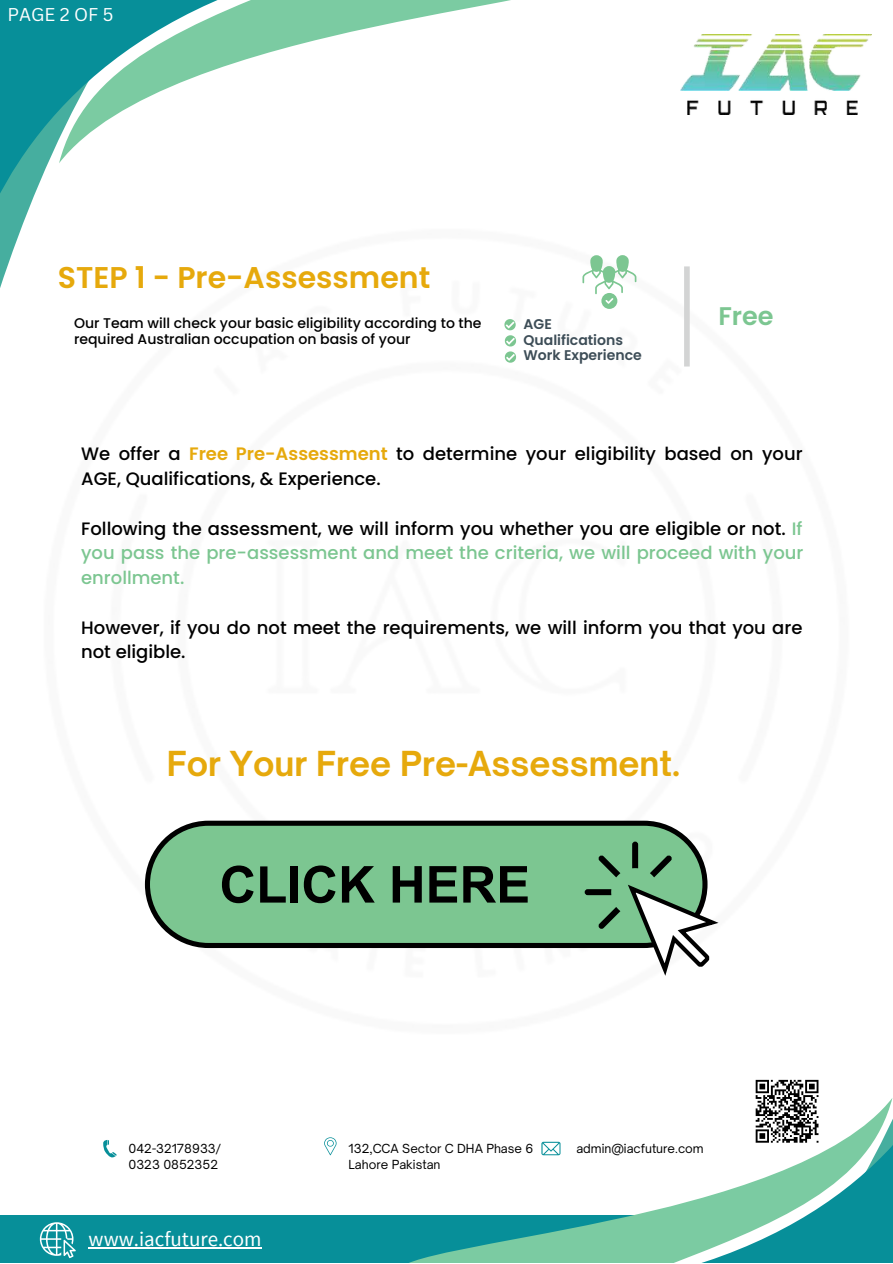
<style>
.page{position:relative;width:893px;height:1264px;background:#fff}
.page>*{position:absolute;margin:0;border:0;box-sizing:border-box;transform-origin:0 0}
.t1{font:700 33px "Open Sauce One";color:#e6a90c}
.t2{font:600 30px "Poppins";color:#e6a90c}
.t3{font:600 25.5px "Poppins";color:#7cc691}
.t4{font:21px "Source Sans Pro";color:#fff}
.t5{font:500 18px/24.8px "Poppins";color:#000}
.t6{font:500 18px/24.8px "Poppins";color:#7cc691;text-align:justify}
.t7{font:18px "Canva Sans";color:#fff}
.t8{font:500 14.1px/15.8px "Poppins";color:#000}
.t9{font:600 14.1px/15.8px "Poppins";color:#3d4d57}
.t10{font:12px/16px "Open Sauce One";color:#000}
.s1{font-weight:600;color:#e6a90c}
.s2{color:#000}
</style>
<div class="page">
<svg style="left:0;top:0;width:59px;height:261px;fill:#078f99"></svg>
<svg style="left:59px;top:0;width:452px;height:163px"></svg>
<svg style="left:103px;top:1140px;width:14px;height:17px"></svg>
<svg style="left:324px;top:1137px;width:12px;height:18px"></svg>
<div style="left:0;top:1214px;width:666px;height:48px;background:#078f99"></div>
<svg style="left:397px;top:1141px;width:356px;height:121px"></svg>
<img style="left:680px;top:35px;width:191px;height:80px">
<div style="left:751px;top:1076px;width:71px;height:70px;background:#fff"></div>
<svg style="left:753px;top:1079px;width:139px;height:183px"></svg>
<svg style="left:40px;top:1222px;width:36px;height:36px"></svg>
<svg style="left:582px;top:255px;width:54px;height:54px"></svg>
<svg style="left:504px;top:319px;width:12px;height:44px"></svg>
<div style="left:684px;top:266px;width:5px;height:100px;background:#d3d4d4"></div>
<div style="left:147px;top:823px;width:558px;height:122px;background:#7cc691;border-radius:61px"></div>
<div style="left:145px;top:820px;width:562px;height:128px;border:5px solid #000;border-radius:61px"></div>
<svg style="left:222px;top:865px;width:31px;height:38px"></svg>
<svg style="left:260px;top:866px;width:26px;height:36px"></svg>
<div style="left:291px;top:866px;width:7px;height:36px;background:#000"></div>
<svg style="left:304px;top:865px;width:31px;height:38px"></svg>
<svg style="left:342px;top:866px;width:33px;height:36px"></svg>
<svg style="left:392px;top:866px;width:30px;height:36px"></svg>
<svg style="left:429px;top:866px;width:28px;height:36px"></svg>
<svg style="left:463px;top:866px;width:64px;height:36px"></svg>
<svg style="left:583px;top:840px;width:134px;height:135px"></svg>
<hr style="left:89px;top:1246px;width:172px;height:2px;background:#fff">
<p class="t7" style="left:8px;top:2px;width:107px">PAGE 2 OF 5</p>
<h2 class="t2" style="left:58px;top:257px;width:374px">STEP 1 - Pre-Assessment</h2>
<p class="t8" style="left:74px;top:315px;width:409px">Our Team will check your basic eligibility according to the required Australian occupation on basis of your</p>
<p class="t9" style="left:523px;top:316px;width:30px">AGE</p>
<h3 class="t3" style="left:718px;top:298px;width:57px">Free</h3>
<p class="t9" style="left:523px;top:332px;width:120px">Qualifications<br>Work Experience</p>
<p class="t5" style="left:81px;top:441px;width:723px">We offer a <span class="s1">Free Pre-Assessment</span> to determine your eligibility based on your<br>AGE, Qualifications, &amp; Experience.</p>
<p class="t6" style="left:81px;top:516px;width:723px"><span class="s2">Following the assessment, we will inform you whether you are eligible or not.</span> If you pass the pre-assessment and meet the criteria, we will proceed with your enrollment.</p>
<p class="t5" style="left:81px;top:615px;width:722px">However, if you do not meet the requirements, we will inform you that you are not eligible.</p>
<h1 class="t1" style="left:167px;top:742px;width:515px">For Your Free Pre-Assessment.</h1>
<p class="t10" style="left:348px;top:1139px;width:186px">132,CCA Sector C DHA Phase 6<br>Lahore Pakistan</p>
<p class="t10" style="left:128px;top:1140px;width:94px">042-32178933/</p>
<p class="t10" style="left:576px;top:1140px;width:129px">admin@iacfuture.com</p>
<p class="t10" style="left:128px;top:1156px;width:91px">0323 0852352</p>
<p class="t4" style="left:89px;top:1225px;width:174px">www.iacfuture.com</p>
</div>
